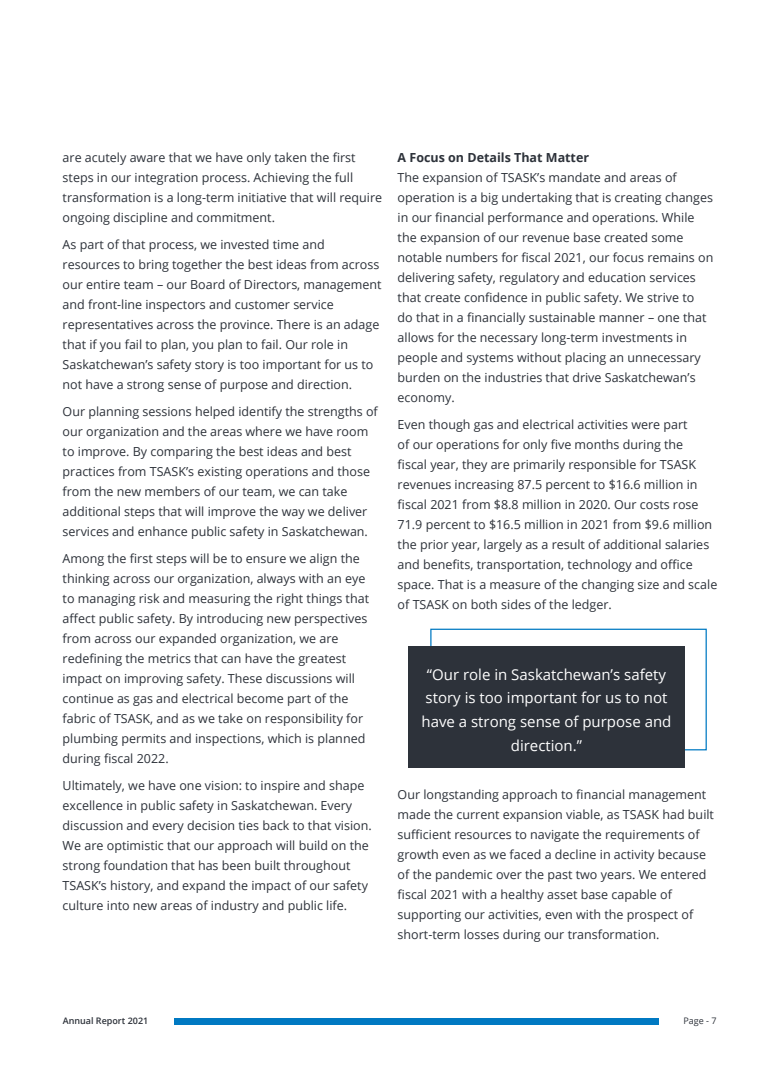
<style>
.page{position:relative;width:780px;height:1088px;background:#fff}
.page>*{position:absolute;margin:0;border:0;box-sizing:border-box;transform-origin:0 0}
.t1{font:15px/23.8px "Open Sans";color:#fff;text-align:center}
.t2{font:12.5px/20px "Open Sans";color:#2d323a}
.t3{font:700 12.5px "Open Sans";color:#2d323a}
.t4{font:600 9px "Open Sans";color:#2d323a}
.t5{font:9px "Open Sans";color:#2d323a}
</style>
<div class="page">
<div style="left:174px;top:1018px;width:484px;height:6px;background:#0079c2"></div>
<div style="left:430px;top:629px;width:276px;height:121px;border:1px solid #0079c2"></div>
<div style="left:408px;top:646px;width:276px;height:122px;background:#2d323a"></div>
<p class="t2" style="left:63px;top:147px;width:321px">are acutely aware that we have only taken the first steps in our integration process. Achieving the full transformation is a long-term initiative that will require ongoing discipline and commitment.</p>
<p class="t2" style="left:63px;top:234px;width:320px">As part of that process, we invested time and resources to bring together the best ideas from across our entire team – our Board of Directors, management and front-line inspectors and customer service representatives across the province. There is an adage that if you fail to plan, you plan to fail. Our role in Saskatchewan’s safety story is too important for us to not have a strong sense of purpose and direction.</p>
<p class="t2" style="left:63px;top:401px;width:317px">Our planning sessions helped identify the strengths of our organization and the areas where we have room to improve. By comparing the best ideas and best practices from TSASK’s existing operations and those from the new members of our team, we can take additional steps that will improve the way we deliver services and enhance public safety in Saskatchewan.</p>
<p class="t2" style="left:63px;top:548px;width:308px">Among the first steps will be to ensure we align the thinking across our organization, always with an eye to managing risk and measuring the right things that affect public safety. By introducing new perspectives from across our expanded organization, we are redefining the metrics that can have the greatest impact on improving safety. These discussions will continue as gas and electrical become part of the fabric of TSASK, and as we take on responsibility for plumbing permits and inspections, which is planned during fiscal 2022.</p>
<p class="t2" style="left:63px;top:775px;width:311px">Ultimately, we have one vision: to inspire and shape excellence in public safety in Saskatchewan. Every discussion and every decision ties back to that vision.<br>We are optimistic that our approach will build on the strong foundation that has been built throughout TSASK’s history, and expand the impact of our safety culture into new areas of industry and public life.</p>
<p class="t3" style="left:397px;top:149px;width:193px">A Focus on Details That Matter</p>
<p class="t2" style="left:397px;top:167px;width:317px">The expansion of TSASK’s mandate and areas of operation is a big undertaking that is creating changes in our financial performance and operations. While the expansion of our revenue base created some notable numbers for fiscal 2021, our focus remains on delivering safety, regulatory and education services that create confidence in public safety. We strive to<br>do that in a financially sustainable manner – one that allows for the necessary long-term investments in people and systems without placing an unnecessary burden on the industries that drive Saskatchewan’s economy.</p>
<p class="t2" style="left:397px;top:414px;width:321px">Even though gas and electrical activities were part<br>of our operations for only five months during the<br>fiscal year, they are primarily responsible for TSASK revenues increasing 87.5 percent to $16.6 million in fiscal 2021 from $8.8 million in 2020. Our costs rose 71.9 percent to $16.5 million in 2021 from $9.6 million the prior year, largely as a result of additional salaries and benefits, transportation, technology and office space. That is a measure of the changing size and scale of TSASK on both sides of the ledger.</p>
<p class="t1" style="left:421px;top:662px;width:251px">“Our role in Saskatchewan’s safety story is too important for us to not have a strong sense of purpose and direction.”</p>
<p class="t2" style="left:397px;top:784px;width:318px">Our longstanding approach to financial management made the current expansion viable, as TSASK had built sufficient resources to navigate the requirements of growth even as we faced a decline in activity because of the pandemic over the past two years. We entered fiscal 2021 with a healthy asset base capable of supporting our activities, even with the prospect of short-term losses during our transformation.</p>
<p class="t4" style="left:63px;top:1014px;width:87px">Annual Report 2021</p>
<p class="t5" style="left:683px;top:1014px;width:35px">Page - 7</p>
</div>
